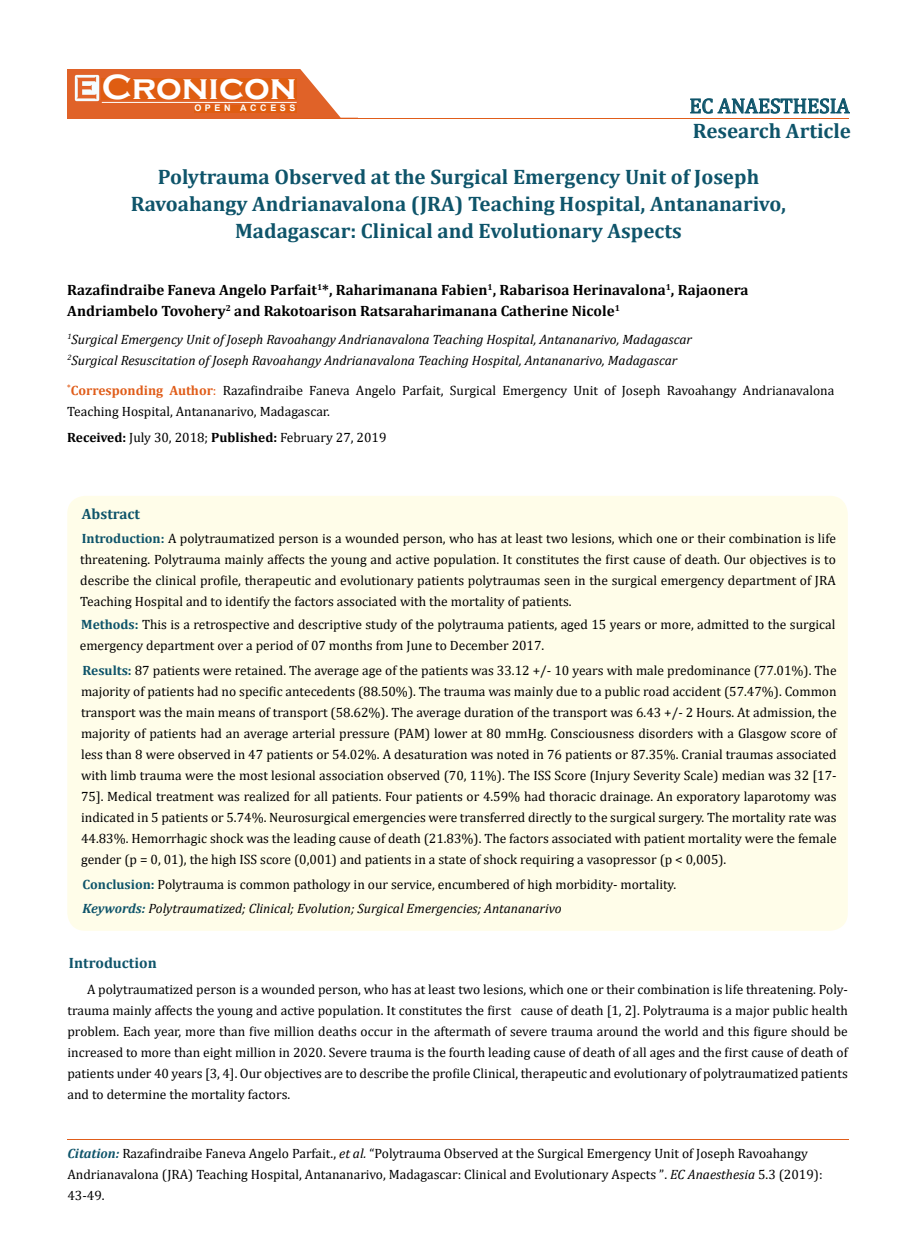
<style>
.page{position:relative;width:917px;height:1244px;background:#fff}
.page>*{position:absolute;margin:0;border:0;box-sizing:border-box;transform-origin:0 0}
.t1{font:700 36px "Copperplate Gothic";color:#fff}
.t2{font:700 21px/27px "Cambria";color:#0e546a;text-align:center}
.t3{font:21px "Cambria";color:#0e546a}
.t4{font:700 15px/21px "Cambria";color:#000}
.t5{font:700 15px "Cambria";color:#0e546a}
.t6{font:13.5px/21px "Cambria";color:#000}
.t7{font:italic 13.5px/21px "Cambria";color:#000}
.t8{font:700 9px "Arial";letter-spacing:.4em;color:#fff}
.s1{font-weight:700;color:#e05d1a}
.s2{color:#e05d1a}
.s3{font-weight:700}
.s4{font-weight:700;color:#0e546a}
.s5{font-weight:700;font-style:italic;color:#0e546a}
.s6{font-style:italic}
.s7{font-size:13.35px}
</style>
<div class="page">
<div style="left:67px;top:70px;width:290px;height:49px;background:#e06228"></div>
<svg style="left:300px;top:69px;width:58px;height:49px"></svg>
<img style="left:75px;top:75px;width:24px;height:26px">
<div style="left:102px;top:79px;width:195px;height:21px;background:#df5d11"></div>
<div style="left:194px;top:105px;width:103px;height:7px;background:#df5d11"></div>
<svg style="left:690px;top:98px;width:160px;height:16px"></svg>
<hr style="left:102px;top:102px;width:194px;height:1px;background:#fff">
<hr style="left:279px;top:118px;width:569px;height:1px;background:#e05d1a">
<hr style="left:67px;top:1139px;width:782px;height:1px;background:#e05d1a">
<div style="left:67px;top:496px;width:780px;height:434px;background:#fffde9;border-radius:18px"></div>
<h1 class="t1" style="left:102px;top:68px;width:196px">Cronicon</h1>
<p class="t8" style="left:194px;top:102px;width:103px">OPEN ACCESS</p>
<h2 class="t3" style="left:689px;top:93px;width:162px">EC ANAESTHESIA</h2>
<h2 class="t2" style="left:692px;top:116px;width:160px">Research Article</h2>
<h2 class="t2" style="left:131px;top:163px;width:656px">Polytrauma Observed at the Surgical Emergency Unit of Joseph<br>Ravoahangy Andrianavalona (JRA) Teaching Hospital, Antananarivo,<br>Madagascar: Clinical and Evolutionary Aspects</h2>
<p class="t4" style="left:67px;top:279px;width:682px">Razafindraibe Faneva Angelo Parfait<sup>1</sup>*, Raharimanana Fabien<sup>1</sup>, Rabarisoa Herinavalona<sup>1</sup>, Rajaonera<br>Andriambelo Tovohery<sup>2</sup> and Rakotoarison Ratsaraharimanana Catherine Nicole<sup>1</sup></p>
<p class="t7" style="left:67px;top:328px;width:626px"><sup>1</sup>Surgical Emergency Unit of Joseph Ravoahangy Andrianavalona Teaching Hospital, Antananarivo, Madagascar<br><sup>2</sup>Surgical Resuscitation of Joseph Ravoahangy Andrianavalona Teaching Hospital, Antananarivo, Madagascar</p>
<p class="t6" style="left:67px;top:379px;width:768px"><sup>*</sup><span class="s1">Corresponding Author</span><span class="s2">:</span> Razafindraibe Faneva Angelo Parfait, Surgical Emergency Unit of Joseph Ravoahangy Andrianavalona<br>Teaching Hospital, Antananarivo, Madagascar.</p>
<p class="t6" style="left:67px;top:427px;width:321px"><span class="s3">Received:</span> July 30, 2018; <span class="s3">Published:</span> February 27, 2019</p>
<p class="t5" style="left:82px;top:503px;width:60px">Abstract</p>
<p class="t6" style="left:80px;top:528px;width:757px"><span class="s4">Introduction:</span> A polytraumatized person is a wounded person, who has at least two lesions, which one or their combination is life threatening. Polytrauma mainly affects the young and active population. It constitutes the first cause of death. Our objectives is to describe the clinical profile, therapeutic and evolutionary patients polytraumas seen in the surgical emergency department of JRA Teaching Hospital and to identify the factors associated with the mortality of patients.<br><span class="s4">Methods:</span> This is a retrospective and descriptive study of the polytrauma patients, aged 15 years or more, admitted to the surgical emergency department over a period of 07 months from June to December 2017.</p>
<p class="t6" style="left:81px;top:660px;width:757px;text-align:justify"><span class="s4">Results:</span> 87 patients were retained. The average age of the patients was 33.12 +/- 10 years with male predominance (77.01%). The majority of patients had no specific antecedents (88.50%). The trauma was mainly due to a public road accident (57.47%). Common transport was the main means of transport (58.62%). The average duration of the transport was 6.43 +/- 2 Hours. At admission, the majority of patients had an average arterial pressure (PAM) lower at 80 mmHg. Consciousness disorders with a Glasgow score of less than 8 were observed in 47 patients or 54.02%. A desaturation was noted in 76 patients or 87.35%. Cranial traumas associated with limb trauma were the most lesional association observed (70, 11%). The ISS Score (Injury Severity Scale) median was 32 [17- 75]. Medical treatment was realized for all patients. Four patients or 4.59% had thoracic drainage. An exporatory laparotomy was indicated in 5 patients or 5.74%. Neurosurgical emergencies were transferred directly to the surgical surgery. The mortality rate was 44.83%. Hemorrhagic shock was the leading cause of death (21.83%). The factors associated with patient mortality were the female gender (p = 0, 01), the high ISS score (0,001) and patients in a state of shock requiring a vasopressor (p &lt; 0,005).</p>
<p class="t6" style="left:83px;top:873px;width:595px"><span class="s4">Conclusion:</span> Polytrauma is common pathology in our service, encumbered of high morbidity- mortality.</p>
<p class="t7" style="left:82px;top:897px;width:480px"><span class="s4">Keywords:</span> Polytraumatized; Clinical; Evolution; Surgical Emergencies; Antananarivo</p>
<p class="t5" style="left:69px;top:952px;width:89px">Introduction</p>
<p class="t6" style="left:67px;top:978px;width:782px;text-align:justify;text-indent:20px">A polytraumatized person is a wounded person, who has at least two lesions, which one or their combination is life threatening. Poly&shy;trauma mainly affects the young and active population. It constitutes the first cause of death [1, 2]. Polytrauma is a major public health problem. Each year, more than five million deaths occur in the aftermath of severe trauma around the world and this figure should be increased to more than eight million in 2020. Severe trauma is the fourth leading cause of death of all ages and the first cause of death of patients under 40 years [3, 4]. Our objectives are to describe the profile Clinical, therapeutic and evolutionary of polytraumatized patients and to determine the mortality factors.</p>
<p class="t6" style="left:67px;top:1142px;width:756px"><span class="s5">Citation:</span> Razafindraibe Faneva Angelo Parfait., <span class="s6">et al.</span> “Polytrauma Observed at the Surgical Emergency Unit of Joseph Ravoahangy<br>Andrianavalona (JRA) Teaching Hospital, Antananarivo, Madagascar: Clinical and Evolutionary Aspects ”<span class="s7">.</span> <span class="s6">EC Anaesthesia</span> 5.3 (2019):<br>43-49.</p>
</div>
